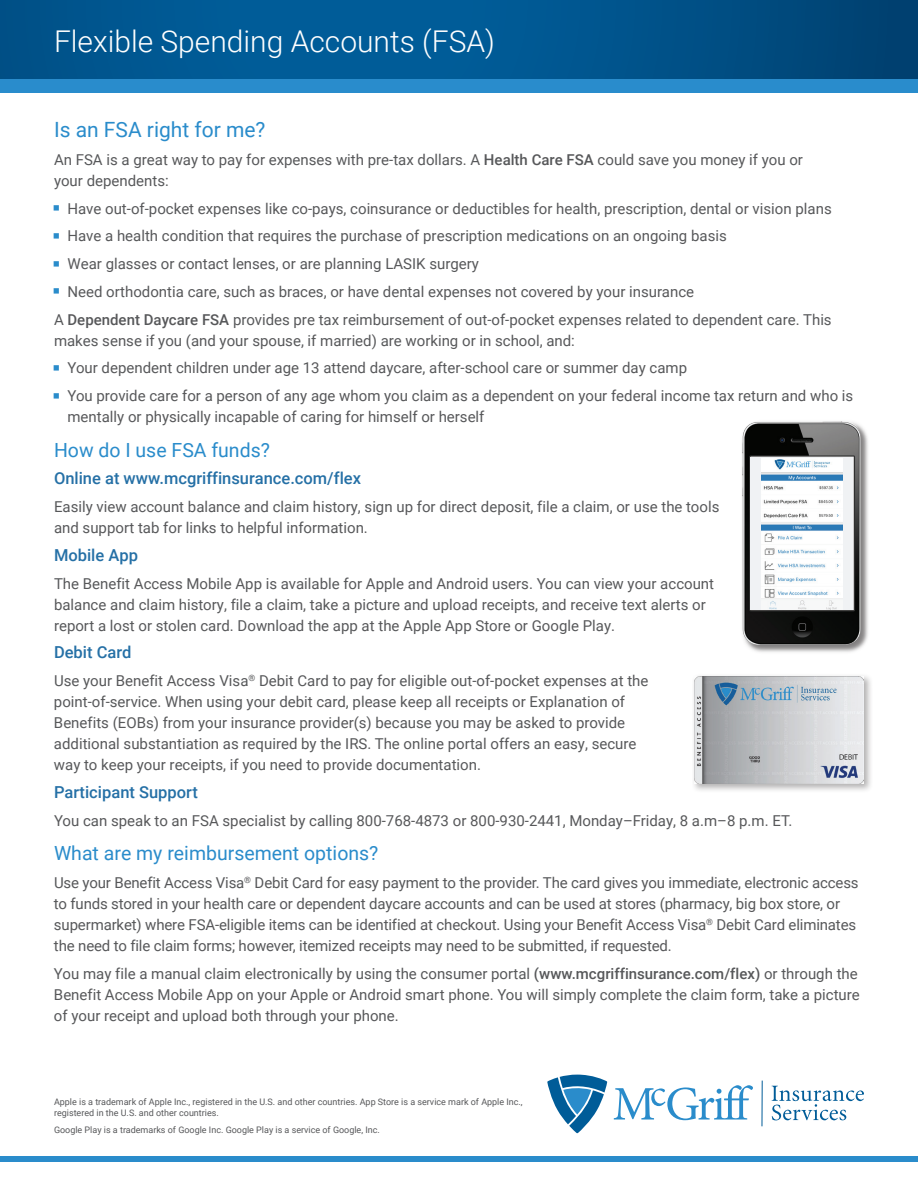
<style>
.page{position:relative;width:918px;height:1188px;background:#fff}
.page>*{position:absolute;margin:0;border:0;box-sizing:border-box;transform-origin:0 0}
.t1{font:300 30px "Roboto";color:#fff}
.t2{font:21px "Roboto";color:#2a8ccb}
.t3{font:19.5px "Roboto";color:#2a8ccb}
.t4{font:500 16.5px "Roboto";color:#2570a6}
.t5{font:15px/21px "Roboto";color:#57585a}
.t6{font:9px/10.8px "Roboto";color:#57585a}
.s1{font-weight:500}
.s2{font-family:"Franklin Gothic";font-weight:800;font-size:28.5px;color:#2a8ccb}
</style>
<div class="page">
<svg style="left:614px;top:1085px;width:139px;height:35px"></svg>
<svg style="left:772px;top:1086px;width:92px;height:34px"></svg>
<svg style="left:547px;top:1075px;width:60px;height:58px"></svg>
<hr style="left:762px;top:1081px;width:1px;height:45px;background:#005c98">
<div style="left:0;top:1157px;width:918px;height:5px;background:#2a8ccb"></div>
<div style="left:0;top:78px;width:918px;height:15px;background:#298ccc"></div>
<svg style="left:0;top:0;width:918px;height:78px;background:#00548c"></svg>
<div style="left:740px;top:419px;width:131px;height:236px;background:#fbfbfb"></div>
<div style="left:743px;top:423px;width:126px;height:230px;background:#231f20;opacity:.35"></div>
<img style="left:742px;top:422px;width:119px;height:223px">
<div style="left:751px;top:457px;width:102px;height:153px;background:#f0f2f4"></div>
<img style="left:762px;top:458px;width:81px;height:151px">
<div style="left:692px;top:674px;width:182px;height:119px;background:#231f20;opacity:.35"></div>
<img style="left:694px;top:676px;width:170px;height:107px">
<h1 class="t1" style="left:54px;top:20px;width:442px">Flexible Spending Accounts (FSA)</h1>
<h2 class="t2" style="left:54px;top:115px;width:213px">Is an FSA right for me?</h2>
<p class="t5" style="left:54px;top:148px;width:751px">An FSA is a great way to pay for expenses with pre-tax dollars. A <span class="s1">Health Care FSA</span> could save you money if you or your dependents:</p>
<p class="t5" style="left:54px;top:194px;width:779px;line-height:27.8px"><span class="s2">·</span> Have out-of-pocket expenses like co-pays, coinsurance or deductibles for health, prescription, dental or vision plans <span class="s2">·</span> Have a health condition that requires the purchase of prescription medications on an ongoing basis<br><span class="s2">·</span> Wear glasses or contact lenses, or are planning LASIK surgery<br><span class="s2">·</span> Need orthodontia care, such as braces, or have dental expenses not covered by your insurance<br>A <span class="s1">Dependent Daycare FSA</span> provides pre tax reimbursement of out-of-pocket expenses related to dependent care. This</p>
<p class="t5" style="left:54px;top:326px;width:801px;line-height:27.8px">makes sense if you (and your spouse, if married) are working or in school, and:<br><span class="s2">·</span> Your dependent children under age 13 attend daycare, after-school care or summer day camp<br><span class="s2">·</span> You provide care for a person of any age whom you claim as a dependent on your federal income tax return and who is</p>
<p class="t5" style="left:68px;top:406px;width:419px">mentally or physically incapable of caring for himself or herself</p>
<h3 class="t3" style="left:54px;top:436px;width:218px">How do I use FSA funds?</h3>
<p class="t4" style="left:54px;top:467px;width:309px">Online at www.mcgriffinsurance.com/flex</p>
<p class="t5" style="left:54px;top:496px;width:667px">Easily view account balance and claim history, sign up for direct deposit, file a claim, or use the tools and support tab for links to helpful information.</p>
<p class="t4" style="left:54px;top:543px;width:86px">Mobile App</p>
<p class="t5" style="left:54px;top:572px;width:662px">The Benefit Access Mobile App is available for Apple and Android users. You can view your account balance and claim history, file a claim, take a picture and upload receipts, and receive text alerts or report a lost or stolen card. Download the app at the Apple App Store or Google Play.</p>
<p class="t4" style="left:54px;top:641px;width:79px">Debit Card</p>
<p class="t5" style="left:54px;top:670px;width:596px">Use your Benefit Access Visa<sup>®</sup> Debit Card to pay for eligible out-of-pocket expenses at the point-of-service. When using your debit card, please keep all receipts or Explanation of Benefits (EOBs) from your insurance provider(s) because you may be asked to provide additional substantiation as required by the IRS. The online portal offers an easy, secure way to keep your receipts, if you need to provide documentation.</p>
<p class="t4" style="left:54px;top:780px;width:145px">Participant Support</p>
<p class="t5" style="left:54px;top:809px;width:740px">You can speak to an FSA specialist by calling 800-768-4873 or 800-930-2441, Monday–Friday, 8 a.m–8 p.m. ET.</p>
<h3 class="t3" style="left:54px;top:839px;width:326px">What are my reimbursement options?</h3>
<p class="t5" style="left:54px;top:871px;width:806px">Use your Benefit Access Visa<sup>®</sup> Debit Card for easy payment to the provider. The card gives you immediate, electronic access to funds stored in your health care or dependent daycare accounts and can be used at stores (pharmacy, big box store, or supermarket) where FSA-eligible items can be identified at checkout. Using your Benefit Access Visa<sup>®</sup> Debit Card eliminates the need to file claim forms; however, itemized receipts may need to be submitted, if requested.</p>
<p class="t5" style="left:54px;top:962px;width:807px">You may file a manual claim electronically by using the consumer portal <span class="s1">(www.mcgriffinsurance.com/flex)</span> or through the<br>Benefit Access Mobile App on your Apple or Android smart phone. You will simply complete the claim form, take a picture of your receipt and upload both through your phone.</p>
<p class="t6" style="left:54px;top:1096px;width:470px">Apple is a trademark of Apple Inc., registered in the U.S. and other countries. App Store is a service mark of Apple Inc., registered in the U.S. and other countries.</p>
<p class="t6" style="left:54px;top:1124px;width:327px">Google Play is a trademarks of Google Inc. Google Play is a service of Google, Inc.</p>
</div>
